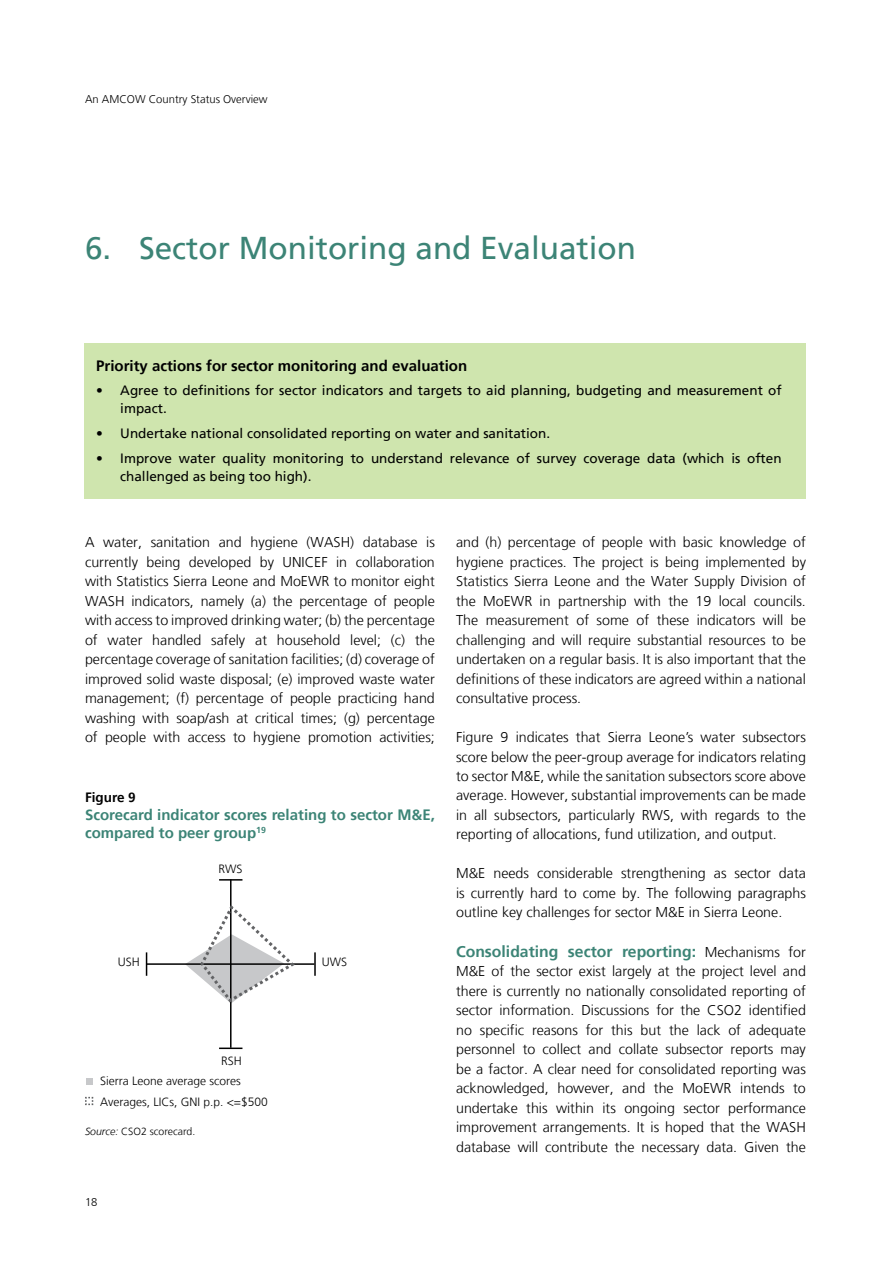
<style>
.page{position:relative;width:891px;height:1269px;background:#fff}
.page>*{position:absolute;margin:0;border:0;box-sizing:border-box;transform-origin:0 0}
.t1{font:31.5px "Frutiger LT";color:#3c8476}
.t2{font:700 15.75px "Frutiger 65";color:#3c8476}
.t3{font:700 15px/18px "Frutiger 65";color:#3c8476}
.t4{font:700 15px "Frutiger 65";color:#000}
.t5{font:300 14.25px/19.5px "Frutiger LT";color:#000;text-align:justify}
.t6{font:13.5px/18px "Frutiger LT";color:#000}
.t7{font:700 13.5px "Frutiger 65";color:#000}
.t8{font:300 12px/20.5px "Frutiger LT";color:#000}
.t9{font:300 11.25px "Frutiger LT";color:#000}
.t10{font:300 10.5px "Frutiger LT";color:#000}
.s1{font-style:italic}
.s2{font-family:"Frutiger LT";font-weight:300;font-size:14.25px;color:#000}
</style>
<div class="page">
<div style="left:86px;top:1078px;width:7px;height:7px;background:#c7c8ca"></div>
<svg style="left:85px;top:1096px;width:9px;height:10px"></svg>
<hr style="left:219px;top:879px;width:23px;height:2px;background:#000">
<hr style="left:230px;top:879px;width:2px;height:169px;background:#000">
<svg style="left:219px;top:1048px;width:23px;height:1px"></svg>
<svg style="left:146px;top:952px;width:1px;height:24px"></svg>
<hr style="left:147px;top:963px;width:167px;height:2px;background:#000">
<hr style="left:314px;top:952px;width:2px;height:24px;background:#000">
<svg style="left:185px;top:902px;width:112px;height:102px"></svg>
<div style="left:85px;top:344px;width:721px;height:155px;background:#cfe5ae"></div>
<p class="t9" style="left:85px;top:93px;width:184px">An AMCOW Country Status Overview</p>
<h1 class="t1" style="left:85px;top:229px;width:553px">6. Sector Monitoring and Evaluation</h1>
<p class="t4" style="left:96px;top:357px;width:372px">Priority actions for sector monitoring and evaluation</p>
<p class="t6" style="left:120px;top:382px;width:663px;text-indent:-24px">• Agree to definitions for sector indicators and targets to aid planning, budgeting and measurement of impact.</p>
<p class="t6" style="left:96px;top:424px;width:455px">• Undertake national consolidated reporting on water and sanitation.</p>
<p class="t6" style="left:120px;top:449px;width:663px;text-indent:-24px">• Improve water quality monitoring to understand relevance of survey coverage data (which is often challenged as being too high).</p>
<p class="t5" style="left:85px;top:533px;width:351px">A water, sanitation and hygiene (WASH) database is currently being developed by UNICEF in collaboration with Statistics Sierra Leone and MoEWR to monitor eight WASH indicators, namely (a) the percentage of people with access to improved drinking water; (b) the percentage of water handled safely at household level; (c) the percentage coverage of sanitation facilities; (d) coverage of improved solid waste disposal; (e) improved waste water management; (f) percentage of people practicing hand washing with soap/ash at critical times; (g) percentage of people with access to hygiene promotion activities;</p>
<p class="t7" style="left:85px;top:789px;width:52px">Figure 9</p>
<p class="t3" style="left:85px;top:805px;width:351px">Scorecard indicator scores relating to sector M&amp;E, compared to peer group<sup>19</sup></p>
<p class="t8" style="left:219px;top:858px;width:25px">RWS</p>
<p class="t8" style="left:118px;top:952px;width:24px">USH</p>
<p class="t8" style="left:322px;top:951px;width:27px">UWS</p>
<p class="t8" style="left:100px;top:1050px;width:169px;text-indent:121px">RSH<br>Sierra Leone average scores<br>Averages, LICs, GNI p.p. &lt;=$500</p>
<p class="t10" style="left:85px;top:1125px;width:112px"><span class="s1">Source:</span> CSO2 scorecard.</p>
<p class="t9" style="left:85px;top:1195px;width:14px">18</p>
<p class="t5" style="left:456px;top:533px;width:351px">and (h) percentage of people with basic knowledge of hygiene practices. The project is being implemented by Statistics Sierra Leone and the Water Supply Division of the MoEWR in partnership with the 19 local councils.<br>The measurement of some of these indicators will be challenging and will require substantial resources to be undertaken on a regular basis. It is also important that the definitions of these indicators are agreed within a national consultative process.</p>
<p class="t5" style="left:456px;top:728px;width:351px">Figure 9 indicates that Sierra Leone’s water subsectors score below the peer-group average for indicators relating to sector M&amp;E, while the sanitation subsectors score above average. However, substantial improvements can be made in all subsectors, particularly RWS, with regards to the reporting of allocations, fund utilization, and output.</p>
<p class="t5" style="left:456px;top:864px;width:351px">M&amp;E needs considerable strengthening as sector data is currently hard to come by. The following paragraphs outline key challenges for sector M&amp;E in Sierra Leone.</p>
<p class="t2" style="left:456px;top:942px;width:351px">Consolidating sector reporting: <span class="s2">Mechanisms for</span></p>
<p class="t5" style="left:456px;top:962px;width:351px">M&amp;E of the sector exist largely at the project level and there is currently no nationally consolidated reporting of sector information. Discussions for the CSO2 identified no specific reasons for this but the lack of adequate personnel to collect and collate subsector reports may be a factor. A clear need for consolidated reporting was acknowledged, however, and the MoEWR intends to undertake this within its ongoing sector performance improvement arrangements. It is hoped that the WASH database will contribute the necessary data. Given the</p>
</div>
